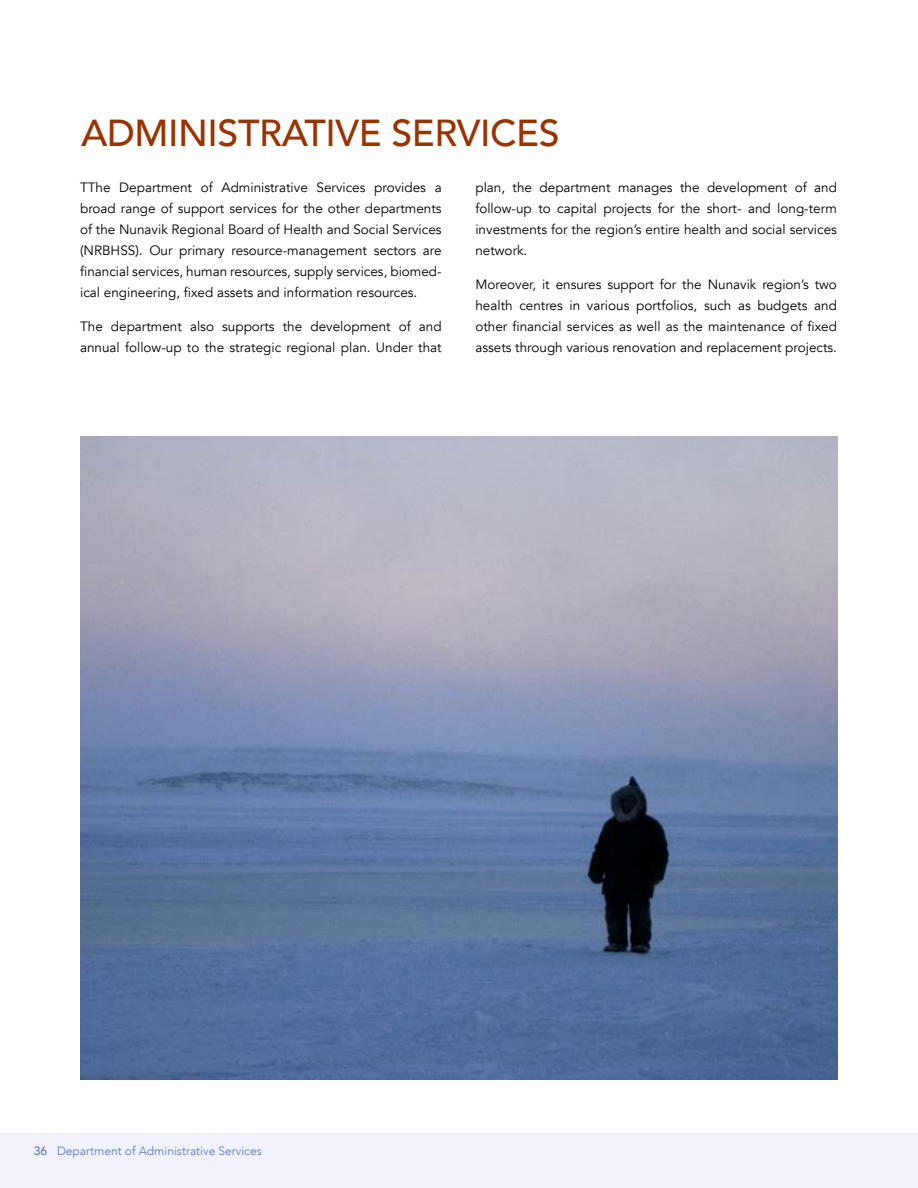
<style>
.page{position:relative;width:918px;height:1188px;background:#fff}
.page>*{position:absolute;margin:0;border:0;box-sizing:border-box;transform-origin:0 0}
.t1{font:500 37.5px "Avenir";letter-spacing:-.01em;color:#930}
.t2{font:13.5px/21px "Avenir";color:#000;text-align:justify}
.t3{font:300 12px "Avenir";color:#5673b8}
.s1{font-weight:500}
</style>
<div class="page">
<div style="left:0;top:1133px;width:918px;height:55px;background:#f0f1f9"></div>
<img style="left:81px;top:436px;width:756px;height:644px">
<h1 class="t1" style="left:81px;top:100px;width:480px">ADMINISTRATIVE SERVICES</h1>
<p class="t2" style="left:80px;top:177px;width:363px">TThe Department of Administrative Services provides a broad range of support services for the other departments of the Nunavik Regional Board of Health and Social Services (NRBHSS). Our primary resource-management sectors are financial services, human resources, supply services, biomed&shy;ical engineering, fixed assets and information resources.</p>
<p class="t2" style="left:80px;top:316px;width:363px">The department also supports the development of and annual follow-up to the strategic regional plan. Under that</p>
<p class="t2" style="left:475px;top:177px;width:363px">plan, the department manages the development of and follow-up to capital projects for the short- and long-term investments for the region’s entire health and social services network.</p>
<p class="t2" style="left:475px;top:274px;width:363px">Moreover, it ensures support for the Nunavik region’s two health centres in various portfolios, such as budgets and other financial services as well as the maintenance of fixed assets through various renovation and replacement projects.</p>
<p class="t3" style="left:34px;top:1143px;width:230px"><span class="s1">36</span> Department of Administrative Services</p>
</div>
